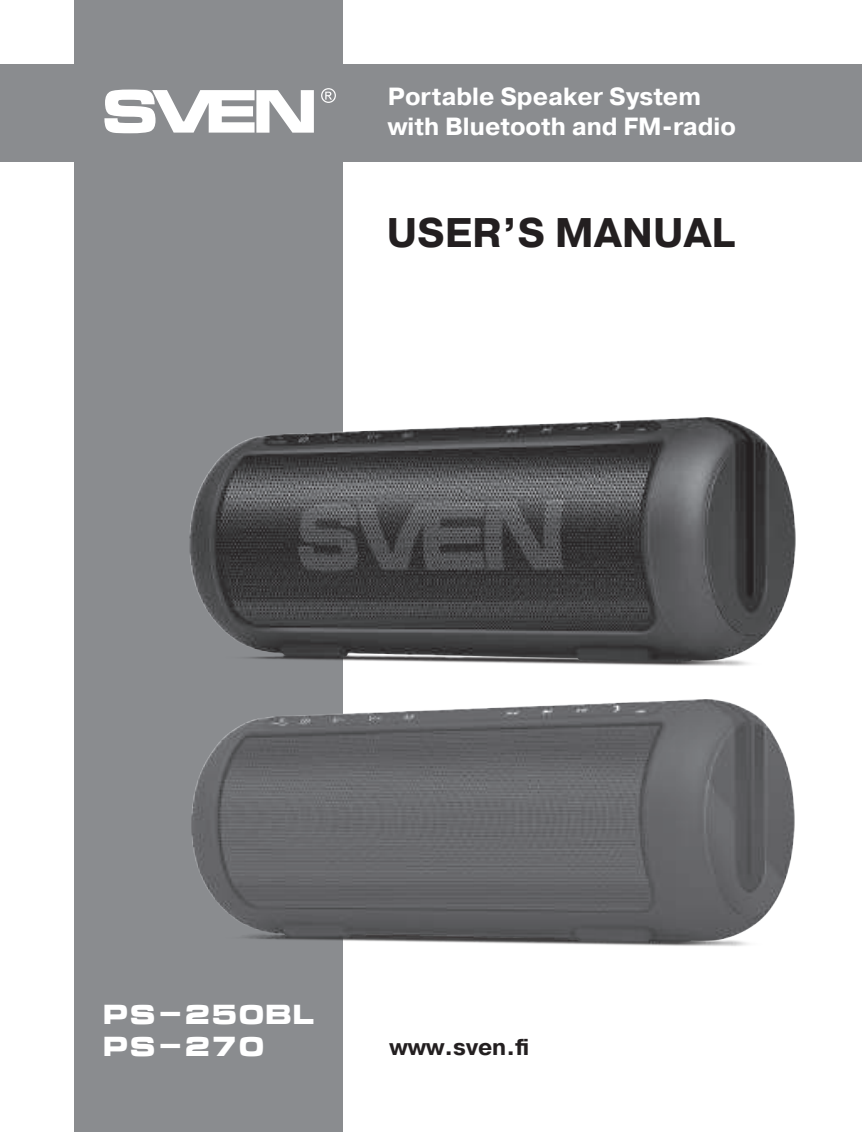
<style>
.page{position:relative;width:865px;height:1132px;background:#fff}
.page>*{position:absolute;margin:0;border:0;box-sizing:border-box;transform-origin:0 0}
.t1{font:700 40.95px "Pragmatica";color:#231f20}
.t2{font:700 26.6px/32.2px "Micra";color:#fff}
.t3{font:700 24.85px/29.8px "Pragmatica";color:#fff}
.t4{font:700 23.1px "Pragmatica";color:#231f20}
</style>
<div class="page">
<div style="left:74px;top:1px;width:269px;height:1130px;background:#8a8c8f"></div>
<div style="left:0;top:64px;width:861px;height:98px;background:#8a8c8f"></div>
<svg style="left:104px;top:89px;width:210px;height:44px"></svg>
<svg style="left:321px;top:88px;width:15px;height:15px"></svg>
<img style="left:191px;top:699px;width:603px;height:247px">
<img style="left:189px;top:417px;width:605px;height:249px">
<p class="t3" style="left:388px;top:82px;width:349px">Portable Speaker System with Bluetooth and FM-radio</p>
<h1 class="t1" style="left:386px;top:206px;width:350px">USER’S MANUAL</h1>
<p class="t2" style="left:102px;top:998px;width:214px">PS-250BL<br>PS-270</p>
<p class="t4" style="left:389px;top:1031px;width:141px">www.sven.fi</p>
</div>
